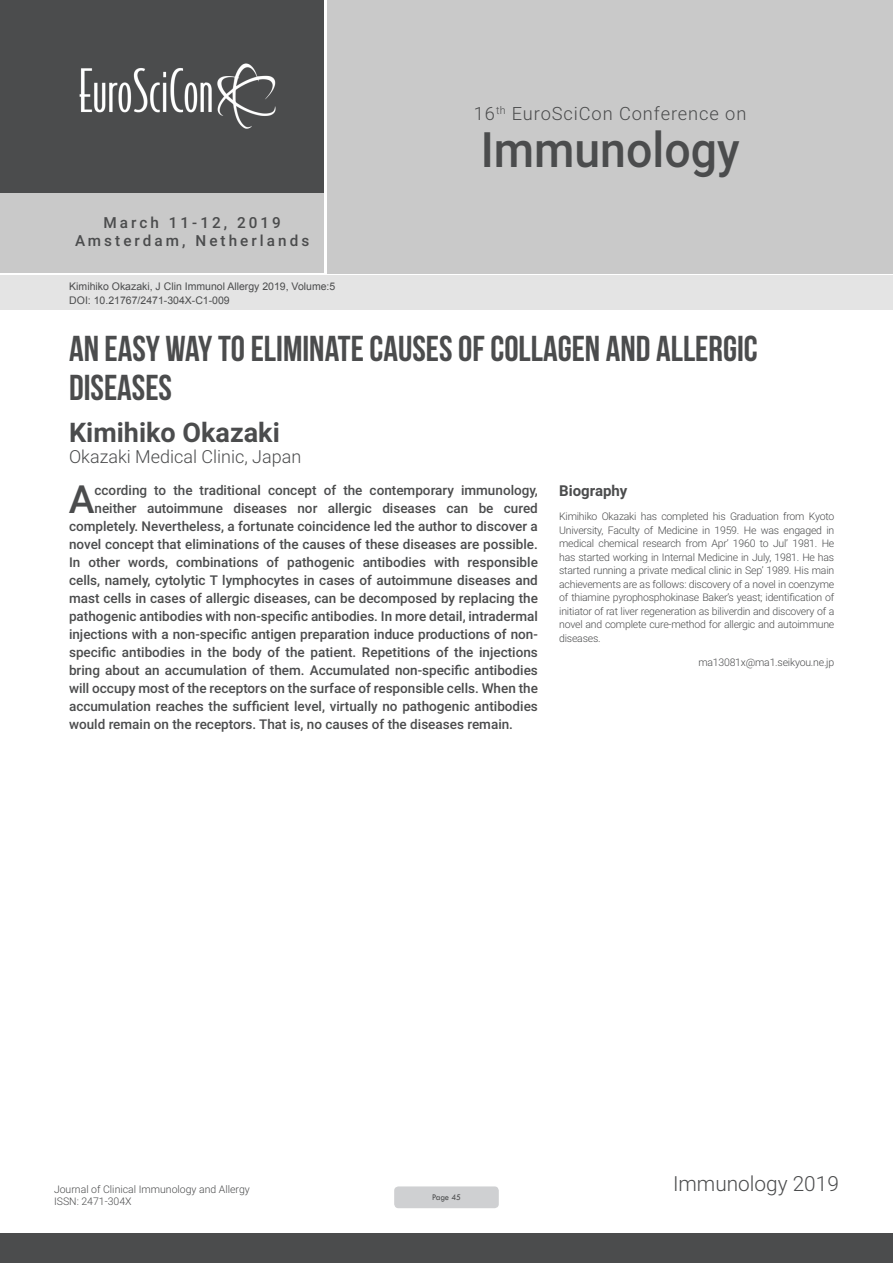
<style>
.page{position:relative;width:893px;height:1263px;background:#fff}
.page>*{position:absolute;margin:0;border:0;box-sizing:border-box;transform-origin:0 0}
.t1{font:500 48.9px "Roboto";color:#4b4c4d;scale:.95 1}
.Abstract{font:500 38.85px "Roboto";color:#4b4c4d}
.t2{font:36px/39.6px "Bebas Neue";color:#4b4c4d}
.t3{font:700 27px "Roboto";color:#4b4c4d}
.t4{font:300 20.85px "Roboto";color:#4b4c4d}
.t5{font:300 18.3px "Roboto";letter-spacing:.05em;color:#4b4c4d}
.t6{font:300 18px "Roboto";color:#4b4c4d}
.t7{font:500 15.3px/18.3px "Roboto";letter-spacing:.2em;color:#4b4c4d;text-align:center}
.Bio_Heading{font:700 15px "Roboto";color:#4b4c4d}
.Abstract-2{font:500 13.5px "Roboto";color:#4b4c4d}
.Biography{font:300 10.5px/13.5px "Roboto";letter-spacing:-.02em;color:#4b4c4d;text-align:justify}
.t8{font:10.5px "Arial";color:#4b4c4d}
.Biography-2{font:300 10.5px/12.6px "Roboto";color:#4b4c4d}
.t9{font:9px "Tw Cen";letter-spacing:-.02em;color:#4b4c4d;scale:.95 1}
</style>
<div class="page">
<div style="left:0;top:0;width:323px;height:193px;background:#4b4c4d"></div>
<div style="left:1px;top:193px;width:323px;height:80px;background:#c9c9c9"></div>
<div style="left:327px;top:0;width:566px;height:273px;background:#c9c9c9"></div>
<img style="left:79px;top:63px;width:197px;height:66px">
<div style="left:0;top:1233px;width:893px;height:30px;background:#4b4c4d"></div>
<div style="left:1px;top:275px;width:892px;height:35px;background:#e4e4e4"></div>
<div style="left:394px;top:1186px;width:105px;height:22px;background:#cfd0d2;border-radius:4px"></div>
<p class="t7" style="left:75px;top:213px;width:236px">March 11-12, 2019<br>Amsterdam, Netherlands</p>
<p class="t8" style="left:69px;top:279px;width:268px">Kimihiko Okazaki, J Clin Immunol Allergy 2019, Volume:5</p>
<p class="t8" style="left:69px;top:293px;width:162px">DOI: 10.21767/2471-304X-C1-009</p>
<h3 class="t5" style="left:474px;top:100px;width:274px">16<sup>th</sup> EuroSciCon Conference on</h3>
<h1 class="t1" style="left:481px;top:116px;width:274px">Immunology</h1>
<p class="t2" style="left:69px;top:328px;width:690px">AN EASY WAY TO ELIMINATE CAUSES OF COLLAGEN AND ALLERGIC<br>DISEASES</p>
<p class="t3" style="left:69px;top:413px;width:212px">Kimihiko Okazaki</p>
<p class="t6" style="left:69px;top:444px;width:234px">Okazaki Medical Clinic, Japan</p>
<p class="Abstract" style="left:69px;top:472px;width:27px">A</p>
<p class="Abstract-2" style="left:95px;top:480px;width:445px">ccording to the traditional concept of the contemporary immunology,</p>
<p class="Abstract-2" style="left:95px;top:498px;width:445px">neither autoimmune diseases nor allergic diseases can be cured</p>
<p class="Abstract-2" style="left:69px;top:516px;width:470px">completely. Nevertheless, a fortunate coincidence led the author to discover a</p>
<p class="Abstract-2" style="left:69px;top:534px;width:470px">novel concept that eliminations of the causes of these diseases are possible.</p>
<p class="Abstract-2" style="left:69px;top:552px;width:470px">In other words, combinations of pathogenic antibodies with responsible</p>
<p class="Abstract-2" style="left:69px;top:570px;width:470px">cells, namely, cytolytic T lymphocytes in cases of autoimmune diseases and</p>
<p class="Abstract-2" style="left:69px;top:588px;width:470px">mast cells in cases of allergic diseases, can be decomposed by replacing the</p>
<p class="Abstract-2" style="left:69px;top:606px;width:470px">pathogenic antibodies with non-specific antibodies. In more detail, intradermal</p>
<p class="Abstract-2" style="left:69px;top:624px;width:470px">injections with a non-specific antigen preparation induce productions of non-</p>
<p class="Abstract-2" style="left:69px;top:642px;width:470px">specific antibodies in the body of the patient. Repetitions of the injections</p>
<p class="Abstract-2" style="left:69px;top:660px;width:470px">bring about an accumulation of them. Accumulated non-specific antibodies</p>
<p class="Abstract-2" style="left:69px;top:678px;width:470px">will occupy most of the receptors on the surface of responsible cells. When the</p>
<p class="Abstract-2" style="left:69px;top:696px;width:470px">accumulation reaches the sufficient level, virtually no pathogenic antibodies</p>
<p class="Abstract-2" style="left:69px;top:714px;width:445px">would remain on the receptors. That is, no causes of the diseases remain.</p>
<p class="Bio_Heading" style="left:559px;top:480px;width:70px">Biography</p>
<p class="Biography" style="left:559px;top:509px;width:277px">Kimihiko Okazaki has completed his Graduation from Kyoto University, Faculty of Medicine in 1959. He was engaged in medical chemical research from Apr’ 1960 to Jul’ 1981. He has started working in Internal Medicine in July, 1981. He has started running a private medical clinic in Sep’ 1989. His main achievements are as follows: discovery of a novel in coenzyme of thiamine pyrophosphokinase Baker’s yeast; identification of initiator of rat liver regeneration as biliverdin and discovery of a novel and complete cure-method for allergic and autoimmune diseases.</p>
<p class="Biography" style="left:698px;top:655px;width:137px">ma13081x@ma1.seikyou.ne.jp</p>
<p class="Biography-2" style="left:54px;top:1182px;width:197px">Journal of Clinical Immunology and Allergy<br>ISSN: 2471-304X</p>
<p class="t9" style="left:432px;top:1192px;width:32px">Page 45</p>
<h3 class="t4" style="left:673px;top:1169px;width:167px">Immunology 2019</h3>
</div>
